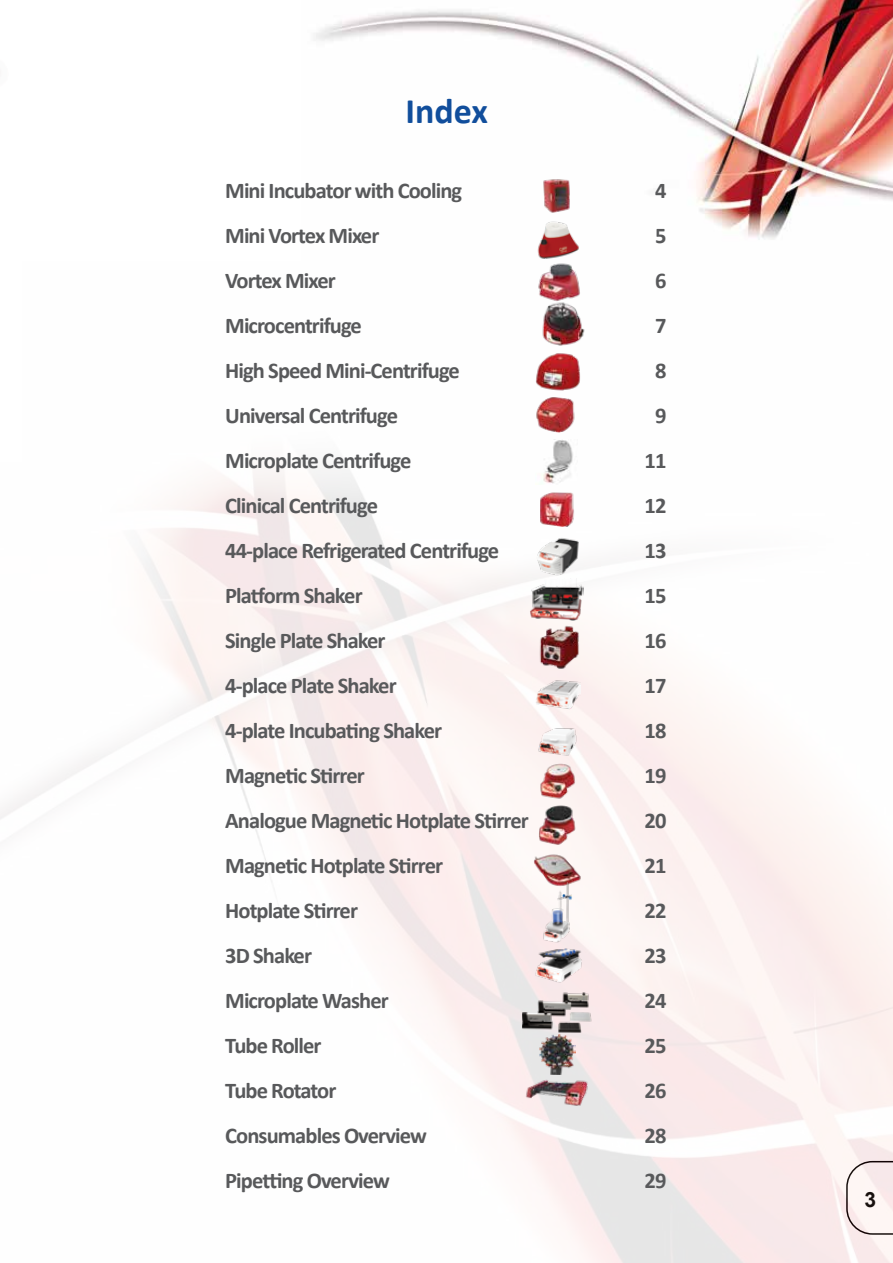
<style>
.page{position:relative;width:893px;height:1263px;background:#fff}
.page>*{position:absolute;margin:0;border:0;box-sizing:border-box;transform-origin:0 0}
.t1{font:700 36px "Calibri";color:#114e9c}
.t2{font:700 22.5px "Calibri";letter-spacing:-.04em;color:#58595b}
.t3{font:700 21px "Arial";color:#000}
</style>
<div class="page">
<img style="left:316px;top:0;width:577px;height:240px">
<img style="left:0;top:467px;width:893px;height:796px">
<img style="left:530px;top:620px;width:56px;height:52px">
<img style="left:542px;top:303px;width:43px;height:43px">
<img style="left:532px;top:848px;width:52px;height:41px">
<img style="left:533px;top:216px;width:50px;height:43px">
<img style="left:540px;top:491px;width:36px;height:36px">
<img style="left:535px;top:353px;width:46px;height:38px">
<img style="left:533px;top:945px;width:50px;height:41px">
<img style="left:540px;top:880px;width:36px;height:66px">
<img style="left:528px;top:579px;width:55px;height:42px">
<img style="left:522px;top:988px;width:71px;height:46px">
<img style="left:539px;top:805px;width:38px;height:40px">
<img style="left:538px;top:263px;width:42px;height:40px">
<img style="left:536px;top:397px;width:39px;height:36px">
<img style="left:541px;top:177px;width:33px;height:37px">
<img style="left:536px;top:722px;width:44px;height:36px">
<img style="left:535px;top:677px;width:46px;height:35px">
<img style="left:535px;top:533px;width:46px;height:45px">
<img style="left:539px;top:762px;width:38px;height:40px">
<img style="left:535px;top:439px;width:46px;height:46px">
<img style="left:540px;top:1033px;width:35px;height:42px">
<img style="left:522px;top:1075px;width:72px;height:34px">
<h1 class="t1" style="left:406px;top:85px;width:84px">Index</h1>
<p class="t2" style="left:225px;top:175px;width:239px">Mini Incubator with Cooling</p>
<p class="t2" style="left:655px;top:175px;width:13px">4</p>
<p class="t2" style="left:225px;top:220px;width:156px">Mini Vortex Mixer</p>
<p class="t2" style="left:655px;top:220px;width:13px">5</p>
<p class="t2" style="left:225px;top:265px;width:112px">Vortex Mixer</p>
<p class="t2" style="left:655px;top:265px;width:13px">6</p>
<p class="t2" style="left:225px;top:310px;width:138px">Microcentrifuge</p>
<p class="t2" style="left:655px;top:310px;width:13px">7</p>
<p class="t2" style="left:225px;top:355px;width:236px">High Speed Mini-Centrifuge</p>
<p class="t2" style="left:655px;top:355px;width:13px">8</p>
<p class="t2" style="left:225px;top:400px;width:174px">Universal Centrifuge</p>
<p class="t2" style="left:655px;top:400px;width:13px">9</p>
<p class="t2" style="left:225px;top:445px;width:188px">Microplate Centrifuge</p>
<p class="t2" style="left:644px;top:445px;width:23px">11</p>
<p class="t2" style="left:225px;top:490px;width:154px">Clinical Centrifuge</p>
<p class="t2" style="left:644px;top:490px;width:23px">12</p>
<p class="t2" style="left:225px;top:535px;width:275px">44-place Refrigerated Centrifuge</p>
<p class="t2" style="left:644px;top:535px;width:23px">13</p>
<p class="t2" style="left:225px;top:580px;width:139px">Platform Shaker</p>
<p class="t2" style="left:644px;top:580px;width:23px">15</p>
<p class="t2" style="left:225px;top:625px;width:162px">Single Plate Shaker</p>
<p class="t2" style="left:644px;top:625px;width:23px">16</p>
<p class="t2" style="left:225px;top:670px;width:173px">4-place Plate Shaker</p>
<p class="t2" style="left:644px;top:670px;width:23px">17</p>
<p class="t2" style="left:225px;top:715px;width:218px">4-plate Incubating Shaker</p>
<p class="t2" style="left:644px;top:715px;width:23px">18</p>
<p class="t2" style="left:225px;top:760px;width:141px">Magnetic Stirrer</p>
<p class="t2" style="left:644px;top:760px;width:23px">19</p>
<p class="t2" style="left:225px;top:805px;width:305px">Analogue Magnetic Hotplate Stirrer</p>
<p class="t2" style="left:644px;top:805px;width:23px">20</p>
<p class="t2" style="left:225px;top:850px;width:219px">Magnetic Hotplate Stirrer</p>
<p class="t2" style="left:644px;top:850px;width:23px">21</p>
<p class="t2" style="left:225px;top:895px;width:134px">Hotplate Stirrer</p>
<p class="t2" style="left:644px;top:895px;width:23px">22</p>
<p class="t2" style="left:225px;top:940px;width:88px">3D Shaker</p>
<p class="t2" style="left:644px;top:940px;width:23px">23</p>
<p class="t2" style="left:225px;top:985px;width:165px">Microplate Washer</p>
<p class="t2" style="left:644px;top:985px;width:23px">24</p>
<p class="t2" style="left:225px;top:1030px;width:98px">Tube Roller</p>
<p class="t2" style="left:644px;top:1030px;width:23px">25</p>
<p class="t2" style="left:225px;top:1075px;width:113px">Tube Rotator</p>
<p class="t2" style="left:644px;top:1075px;width:23px">26</p>
<p class="t2" style="left:225px;top:1120px;width:203px">Consumables Overview</p>
<p class="t2" style="left:644px;top:1120px;width:23px">28</p>
<p class="t2" style="left:225px;top:1165px;width:166px">Pipetting Overview</p>
<p class="t2" style="left:644px;top:1165px;width:23px">29</p>
<p class="t3" style="left:865px;top:1184px;width:13px">3</p>
</div>
